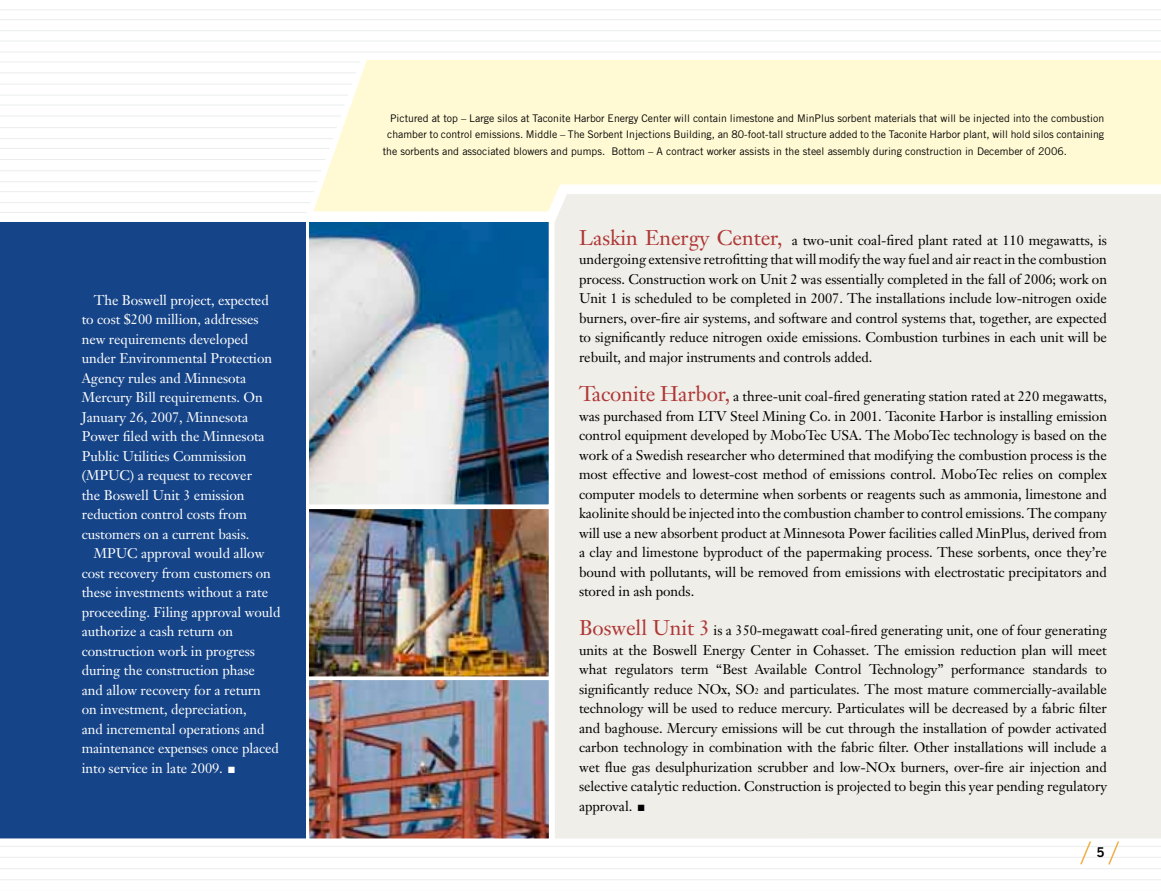
<style>
.page{position:relative;width:1161px;height:891px;background:#fff}
.page>*{position:absolute;margin:0;border:0;box-sizing:border-box;transform-origin:0 0}
.t1{font:13.8px/19.5px "Janson Text";letter-spacing:-.005em;color:#000;text-align:justify}
.t2{font:13.8px/19.5px "Janson Text";letter-spacing:-.005em;color:#fff}
.t3{font:10.5px "Trade Gothic";color:#000}
.s1{font-size:21px;color:#af3636}
.s2{font-size:8.1px}
</style>
<div class="page">
<hr style="left:0;top:41px;width:1161px;height:1px;background:#ebeded">
<hr style="left:0;top:62px;width:1161px;height:1px;background:#ebeded">
<hr style="left:0;top:84px;width:1161px;height:1px;background:#ebeded">
<hr style="left:0;top:105px;width:1161px;height:1px;background:#ebeded">
<hr style="left:0;top:127px;width:1161px;height:1px;background:#ebeded">
<hr style="left:0;top:148px;width:1161px;height:1px;background:#ebeded">
<hr style="left:0;top:171px;width:1161px;height:1px;background:#ebeded">
<hr style="left:0;top:191px;width:1161px;height:1px;background:#ebeded">
<hr style="left:0;top:19px;width:1161px;height:1px;background:#ebeded">
<hr style="left:0;top:10px;width:1161px;height:1px;background:#ebeded">
<hr style="left:0;top:30px;width:1161px;height:1px;background:#ebeded">
<hr style="left:0;top:182px;width:1161px;height:1px;background:#ebeded">
<hr style="left:0;top:159px;width:1161px;height:1px;background:#ebeded">
<hr style="left:0;top:138px;width:1161px;height:1px;background:#ebeded">
<hr style="left:0;top:116px;width:1161px;height:1px;background:#ebeded">
<hr style="left:0;top:95px;width:1161px;height:1px;background:#ebeded">
<hr style="left:0;top:73px;width:1161px;height:1px;background:#ebeded">
<hr style="left:0;top:52px;width:1161px;height:1px;background:#ebeded">
<hr style="left:0;top:846px;width:1161px;height:1px;background:#ebeded">
<hr style="left:0;top:868px;width:1161px;height:1px;background:#ebeded">
<hr style="left:0;top:890px;width:1161px;height:1px;background:#ebeded">
<hr style="left:0;top:879px;width:1161px;height:1px;background:#ebeded">
<hr style="left:0;top:857px;width:1161px;height:1px;background:#ebeded">
<svg style="left:301px;top:60px;width:860px;height:153px;background:#fefad7"></svg>
<div style="left:550px;top:189px;width:611px;height:650px;background:#efeee8"></div>
<img style="left:310px;top:510px;width:238px;height:327px">
<div style="left:306px;top:677px;width:246px;height:164px;border:3px solid #fff"></div>
<div style="left:306px;top:506px;width:246px;height:173px;border:3px solid #fff"></div>
<img style="left:310px;top:223px;width:238px;height:280px">
<div style="left:306px;top:219px;width:246px;height:288px;border:3px solid #fff"></div>
<div style="left:0;top:200px;width:306px;height:638px;background:#154488"></div>
<svg style="left:1079px;top:835px;width:43px;height:30px"></svg>
<p class="t2" style="left:82px;top:290px;width:192px;text-indent:12px">The Boswell project, expected to cost $200 million, addresses new requirements developed under Environmental Protection<br>Agency rules and Minnesota<br>Mercury Bill requirements. On<br>January 26, 2007, Minnesota<br>Power filed with the Minnesota<br>Public Utilities Commission (MPUC) a request to recover the Boswell Unit 3 emission reduction control costs from customers on a current basis.</p>
<p class="t2" style="left:82px;top:544px;width:200px;text-indent:12px">MPUC approval would allow cost recovery from customers on these investments without a rate proceeding. Filing approval would authorize a cash return on construction work in progress during the construction phase<br>and allow recovery for a return<br>on investment, depreciation,<br>and incremental operations and maintenance expenses once placed into service in late 2009. ■</p>
<p class="t3" style="left:390px;top:111px;width:715px">Pictured at top – Large silos at Taconite Harbor Energy Center will contain limestone and MinPlus sorbent materials that will be injected into the combustion</p>
<p class="t3" style="left:387px;top:128px;width:718px">chamber to control emissions. Middle – The Sorbent Injections Building, an 80-foot-tall structure added to the Taconite Harbor plant, will hold silos containing</p>
<p class="t3" style="left:383px;top:144px;width:686px">the sorbents and associated blowers and pumps. Bottom – A contract worker assists in the steel assembly during construction in December of 2006.</p>
<p class="t1" style="left:579px;top:230px;width:530px"><span class="s1">Laskin Energy Center,</span> a two-unit coal-fired plant rated at 110 megawatts, is undergoing extensive retrofitting that will modify the way fuel and air react in the combustion process. Construction work on Unit 2 was essentially completed in the fall of 2006; work on Unit 1 is scheduled to be completed in 2007. The installations include low-nitrogen oxide burners, over-fire air systems, and software and control systems that, together, are expected to significantly reduce nitrogen oxide emissions. Combustion turbines in each unit will be rebuilt, and major instruments and controls added.</p>
<p class="t1" style="left:579px;top:387px;width:530px"><span class="s1">Taconite Harbor,</span> a three-unit coal-fired generating station rated at 220 megawatts, was purchased from LTV Steel Mining Co. in 2001. Taconite Harbor is installing emission control equipment developed by MoboTec USA. The MoboTec technology is based on the work of a Swedish researcher who determined that modifying the combustion process is the most effective and lowest-cost method of emissions control. MoboTec relies on complex computer models to determine when sorbents or reagents such as ammonia, limestone and kaolinite should be injected into the combustion chamber to control emissions. The company will use a new absorbent product at Minnesota Power facilities called MinPlus, derived from a clay and limestone byproduct of the papermaking process. These sorbents, once they’re bound with pollutants, will be removed from emissions with electrostatic precipitators and stored in ash ponds.</p>
<p class="t1" style="left:579px;top:621px;width:530px"><span class="s1">Boswell Unit 3</span> is a 350-megawatt coal-fired generating unit, one of four generating units at the Boswell Energy Center in Cohasset. The emission reduction plan will meet what regulators term “Best Available Control Technology” performance standards to significantly reduce NOx, SO<span class="s2">2</span> and particulates. The most mature commercially-available technology will be used to reduce mercury. Particulates will be decreased by a fabric filter and baghouse. Mercury emissions will be cut through the installation of powder activated carbon technology in combination with the fabric filter. Other installations will include a wet flue gas desulphurization scrubber and low-NOx burners, over-fire air injection and selective catalytic reduction. Construction is projected to begin this year pending regulatory approval. ■</p>
</div>
